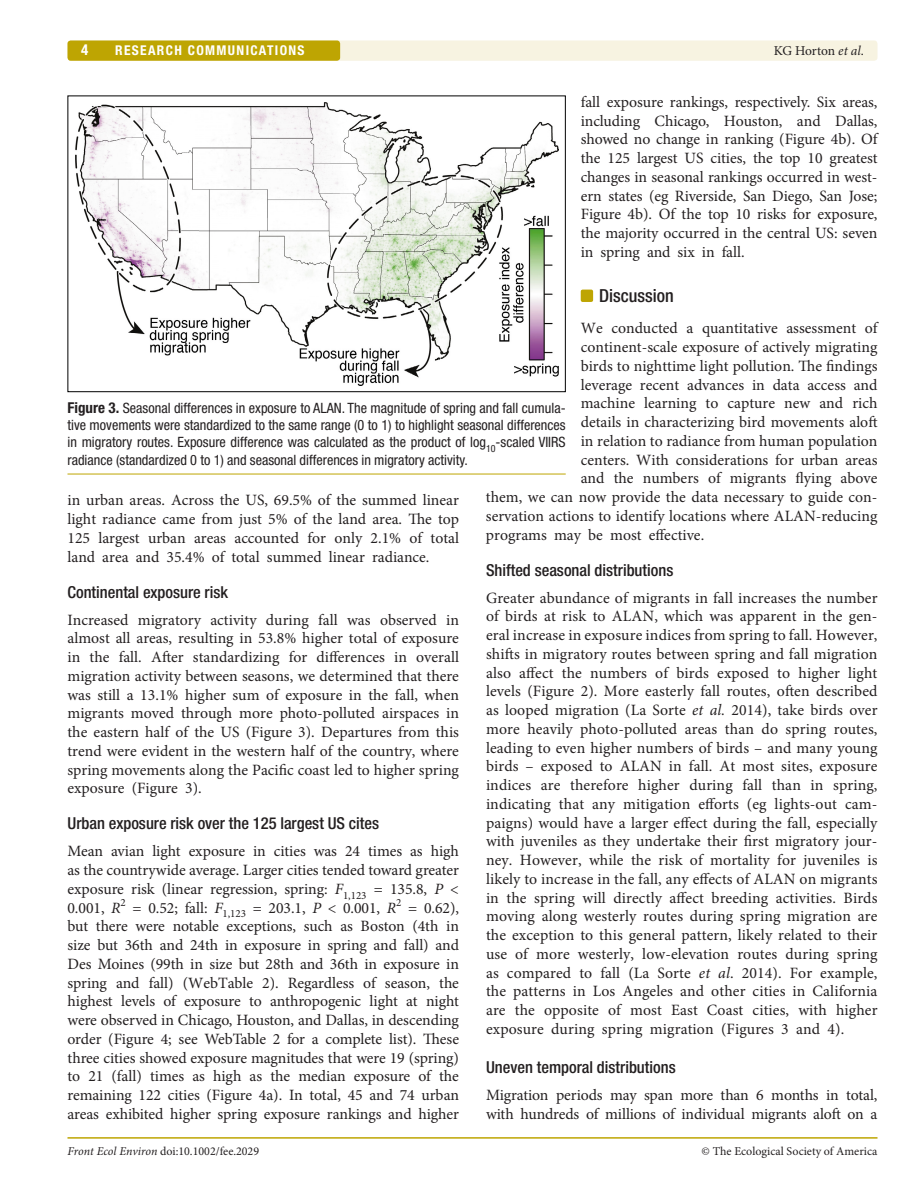
<style>
.page{position:relative;width:918px;height:1188px;background:#fff}
.page>*{position:absolute;margin:0;border:0;box-sizing:border-box;transform-origin:0 0}
.t1{font:500 condensed 18px "Helvetica Neue LT Std";color:#231f20}
.t2{font:500 condensed 16.5px "Helvetica Neue LT Std";color:#231f20}
.t3{font:15.75px/18.8px "Minion Pro";color:#231f20;text-align:justify}
.t4{font:700 condensed 15px "Helvetica Neue LT Std";color:#fff}
.t5{font:condensed 14.25px/17.2px "Helvetica Neue LT Std";color:#231f20;text-align:justify}
.t6{font:700 condensed 13.5px "Helvetica Neue LT Std";letter-spacing:.1em;color:#fff}
.t7{font:13.5px "Minion Pro";color:#231f20}
.t8{font:italic 13.5px "Minion Pro";color:#231f20}
.t9{font:12px "Minion Pro";color:#231f20}
.s1{font-style:normal}
.s2{font-style:italic}
.s3{font-weight:700;font-size:15px}
</style>
<div class="page">
<hr style="left:68px;top:1137px;width:810px;height:2px;background:#bea502">
<div style="left:67px;top:40px;width:811px;height:21px;background:#f7f3e1;border-radius:3px"></div>
<div style="left:67px;top:40px;width:273px;height:21px;background:#bea502;border-radius:3px"></div>
<div style="left:581px;top:290px;width:12px;height:12px;background:#bea502;border-radius:2px"></div>
<hr style="left:68px;top:474px;width:498px;height:1px;background:#bea502">
<img style="left:75px;top:102px;width:484px;height:283px">
<div style="left:68px;top:96px;width:498px;height:296px;border:1px solid #000"></div>
<p class="t4" style="left:81px;top:41px;width:9px">4</p>
<p class="t6" style="left:115px;top:42px;width:191px">RESEARCH COMMUNICATIONS</p>
<p class="t7" style="left:774px;top:42px;width:8px">KGHorto</p>
<p class="t8" style="left:838px;top:42px;width:27px">et al<span class="s1">.</span></p>
<p class="t3" style="left:581px;top:93px;width:298px">fall exposure rankings, respectively. Six areas, including Chicago, Houston, and Dallas, showed no change in ranking (Figure 4b). Of the 125 largest US cities, the top 10 greatest changes in seasonal rankings occurred in west&shy;ern states (eg Riverside, San Diego, San Jose; Figure 4b). Of the top 10 risks for exposure, the majority occurred in the central US: seven in spring and six in fall.</p>
<p class="t1" style="left:599px;top:285px;width:76px">Discussion</p>
<p class="t3" style="left:581px;top:319px;width:298px">We conducted a quantitative assessment of</p>
<p class="t3" style="left:581px;top:338px;width:298px">continent-scale exposure of actively migrating</p>
<p class="t3" style="left:581px;top:357px;width:298px">birds to nighttime light pollution. The findings</p>
<p class="t3" style="left:581px;top:375px;width:298px">leverage recent advances in data access and</p>
<p class="t3" style="left:581px;top:394px;width:298px">machine learning to capture new and rich</p>
<p class="t3" style="left:581px;top:413px;width:298px">details in characterizing bird movements aloft</p>
<p class="t3" style="left:581px;top:432px;width:298px">in relation to radiance from human population</p>
<p class="t3" style="left:581px;top:450px;width:298px">centers. With considerations for urban areas</p>
<p class="t3" style="left:581px;top:469px;width:298px">and the numbers of migrants flying above</p>
<p class="t3" style="left:486px;top:488px;width:393px">them, we can now provide the data necessary to guide con-</p>
<p class="t3" style="left:486px;top:507px;width:393px">servation actions to identify locations where ALAN-reducing</p>
<p class="t3" style="left:486px;top:525px;width:220px">programs may be most effective.</p>
<p class="t2" style="left:486px;top:560px;width:189px">Shifted seasonal distributions</p>
<p class="t3" style="left:486px;top:588px;width:393px">Greater abundance of migrants in fall increases the number of birds at risk to ALAN, which was apparent in the gen&shy;eral increase in exposure indices from spring to fall. However, shifts in migratory routes between spring and fall migration also affect the numbers of birds exposed to higher light levels (Figure 2). More easterly fall routes, often described as looped migration (La Sorte <span class="s2">et al.</span> 2014), take birds over more heavily photo-polluted areas than do spring routes, leading to even higher numbers of birds – and many young birds – exposed to ALAN in fall. At most sites, exposure indices are therefore higher during fall than in spring, indicating that any mitigation efforts (eg lights-out cam&shy;paigns) would have a larger effect during the fall, especially with juveniles as they undertake their first migratory jour&shy;ney. However, while the risk of mortality for juveniles is likely to increase in the fall, any effects of ALAN on migrants in the spring will directly affect breeding activities. Birds moving along westerly routes during spring migration are the exception to this general pattern, likely related to their use of more westerly, low-elevation routes during spring as compared to fall (La Sorte <span class="s2">et al</span>. 2014). For example, the patterns in Los Angeles and other cities in California are the opposite of most East Coast cities, with higher exposure during spring migration (Figures 3 and 4).</p>
<p class="t2" style="left:486px;top:1057px;width:191px">Uneven temporal distributions</p>
<p class="t3" style="left:486px;top:1086px;width:393px">Migration periods may span more than 6 months in total, with hundreds of millions of individual migrants aloft on a</p>
<p class="t5" style="left:67px;top:399px;width:500px"><span class="s3">Figure 3.</span> Seasonal differences in exposure to ALAN. The magnitude of spring and fall cumula&shy;tive movements were standardized to the same range (0 to 1) to highlight seasonal differences in migratory routes. Exposure difference was calculated as the product of log<sub>10</sub>-scaled VIIRS radiance (standardized 0 to 1) and seasonal differences in migratory activity.</p>
<p class="t3" style="left:68px;top:491px;width:393px">in urban areas. Across the US, 69.5% of the summed linear light radiance came from just 5% of the land area. The top 125 largest urban areas accounted for only 2.1% of total land area and 35.4% of total summed linear radiance.</p>
<p class="t2" style="left:68px;top:582px;width:162px">Continental exposure risk</p>
<p class="t3" style="left:68px;top:610px;width:393px">Increased migratory activity during fall was observed in almost all areas, resulting in 53.8% higher total of exposure in the fall. After standardizing for differences in overall migration activity between seasons, we determined that there was still a 13.1% higher sum of exposure in the fall, when migrants moved through more photo-polluted airspaces in the eastern half of the US (Figure 3). Departures from this trend were evident in the western half of the country, where spring movements along the Pacific coast led to higher spring exposure (Figure 3).</p>
<p class="t2" style="left:68px;top:814px;width:313px">Urban exposure risk over the 125 largest US cites</p>
<p class="t3" style="left:67px;top:842px;width:393px">Mean avian light exposure in cities was 24 times as high as the countrywide average. Larger cities tended toward greater exposure risk (linear regression, spring: <span class="s2">F</span><sub>1,123</sub> = 135.8, <span class="s2">P</span> &lt; 0.001, <span class="s2">R</span><sup>2</sup> = 0.52; fall: <span class="s2">F</span><sub>1,123</sub> = 203.1, <span class="s2">P</span> &lt; 0.001, <span class="s2">R</span><sup>2</sup> = 0.62), but there were notable exceptions, such as Boston (4th in size but 36th and 24th in exposure in spring and fall) and Des Moines (99th in size but 28th and 36th in exposure in spring and fall) (WebTable 2). Regardless of season, the highest levels of exposure to anthropogenic light at night were observed in Chicago, Houston, and Dallas, in descending order (Figure 4; see WebTable 2 for a complete list). These three cities showed exposure magnitudes that were 19 (spring) to 21 (fall) times as high as the median exposure of the remaining 122 cities (Figure 4a). In total, 45 and 74 urban areas exhibited higher spring exposure rankings and higher</p>
<p class="t9" style="left:68px;top:1144px;width:193px"><span class="s2">Front Ecol Environ</span> doi:10.1002/fee.2029</p>
<p class="t9" style="left:702px;top:1144px;width:177px">© The Ecological Society of America</p>
</div>
